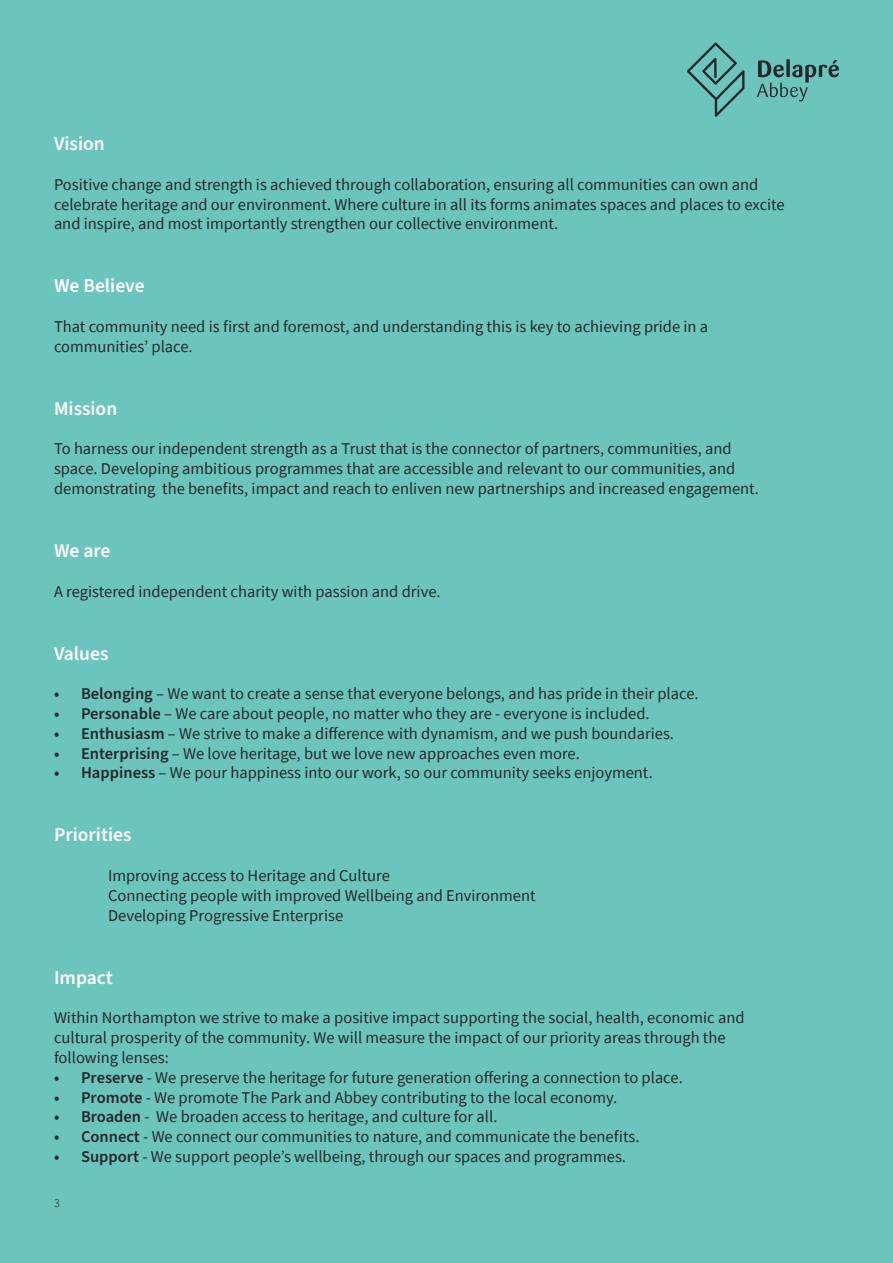
<style>
.page{position:relative;width:893px;height:1263px;background:#6bc5bd}
.page>*{position:absolute;margin:0;border:0;box-sizing:border-box;transform-origin:0 0}
.t1{font:600 19.5px "Source Sans Pro";color:#fff}
.t2{font:16.5px/19.8px "Source Sans Pro";color:#242729}
.t3{font:300 12px "Source Sans Pro";color:#231f20}
.s1{font-weight:600}
</style>
<div class="page">
<svg style="left:757px;top:60px;width:82px;height:41px"></svg>
<svg style="left:687px;top:43px;width:57px;height:74px"></svg>
<p class="t1" style="left:54px;top:131px;width:52px">Vision</p>
<p class="t2" style="left:54px;top:174px;width:732px">Positive change and strength is achieved through collaboration, ensuring all communities can own and celebrate heritage and our environment. Where culture in all its forms animates spaces and places to excite and inspire, and most importantly strengthen our collective environment.</p>
<p class="t1" style="left:54px;top:273px;width:92px">We Believe</p>
<p class="t2" style="left:54px;top:317px;width:656px">That community need is first and foremost, and understanding this is key to achieving pride in a communities’ place.</p>
<p class="t1" style="left:54px;top:395px;width:65px">Mission</p>
<p class="t2" style="left:54px;top:439px;width:706px">To harness our independent strength as a Trust that is the connector of partners, communities, and space. Developing ambitious programmes that are accessible and relevant to our communities, and demonstrating the benefits, impact and reach to enliven new partnerships and increased engagement.</p>
<p class="t1" style="left:54px;top:537px;width:58px">We are</p>
<p class="t2" style="left:54px;top:581px;width:388px">A registered independent charity with passion and drive.</p>
<p class="t1" style="left:54px;top:640px;width:56px">Values</p>
<p class="t2" style="left:54px;top:684px;width:646px"><span class="s1">• Belonging</span> – We want to create a sense that everyone belongs, and has pride in their place.</p>
<p class="t2" style="left:54px;top:704px;width:597px"><span class="s1">• Personable</span> – We care about people, no matter who they are - everyone is included.</p>
<p class="t2" style="left:54px;top:723px;width:622px"><span class="s1">• Enthusiasm</span> – We strive to make a difference with dynamism, and we push boundaries.</p>
<p class="t2" style="left:54px;top:743px;width:527px"><span class="s1">• Enterprising</span> – We love heritage, but we love new approaches even more.</p>
<p class="t2" style="left:54px;top:763px;width:600px"><span class="s1">• Happiness</span> – We pour happiness into our work, so our community seeks enjoyment.</p>
<p class="t1" style="left:54px;top:822px;width:79px">Priorities</p>
<p class="t2" style="left:108px;top:866px;width:283px">Improving access to Heritage and Culture</p>
<p class="t2" style="left:108px;top:885px;width:429px">Connecting people with improved Wellbeing and Environment</p>
<p class="t2" style="left:108px;top:905px;width:237px">Developing Progressive Enterprise</p>
<p class="t1" style="left:54px;top:964px;width:60px">Impact</p>
<p class="t2" style="left:54px;top:1008px;width:692px">Within Northampton we strive to make a positive impact supporting the social, health, economic and cultural prosperity of the community. We will measure the impact of our priority areas through the following lenses:</p>
<p class="t2" style="left:54px;top:1067px;width:630px"><span class="s1">• Preserve</span> - We preserve the heritage for future generation offering a connection to place.</p>
<p class="t2" style="left:54px;top:1087px;width:565px"><span class="s1">• Promote</span> - We promote The Park and Abbey contributing to the local economy.</p>
<p class="t2" style="left:54px;top:1107px;width:445px"><span class="s1">• Broaden</span> - We broaden access to heritage, and culture for all.</p>
<p class="t2" style="left:54px;top:1127px;width:587px"><span class="s1">• Connect</span> - We connect our communities to nature, and communicate the benefits.</p>
<p class="t2" style="left:54px;top:1146px;width:574px"><span class="s1">• Support</span> - We support people’s wellbeing, through our spaces and programmes.</p>
<p class="t3" style="left:54px;top:1196px;width:7px">3</p>
</div>
